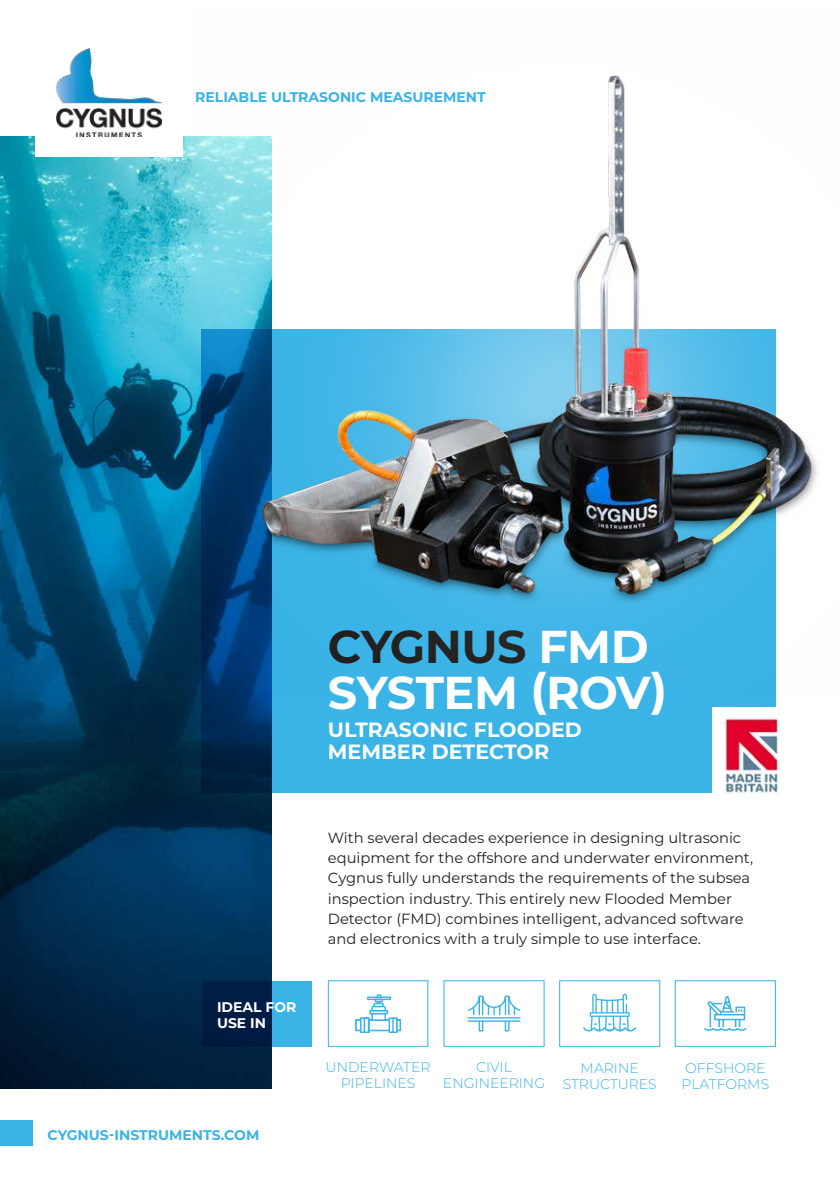
<style>
.page{position:relative;width:840px;height:1191px;background:#fff}
.page>*{position:absolute;margin:0;border:0;box-sizing:border-box;transform-origin:0 0}
.t1{font:700 46px/45.6px "Montserrat";letter-spacing:-.015em;color:#fff}
.t2{font:700 20.6px/22px "Montserrat";color:#fff}
.t3{font:14.6px/20px "Montserrat";color:#221f1f}
.t4{font:300 14px/16px "Montserrat";color:#3ab3e7;text-align:center}
.t5{font:700 14px "Montserrat";color:#3ab3e7}
.t6{font:700 14px/16px "Montserrat";color:#fff}
.s1{color:#221f1f}
</style>
<div class="page">
<img style="left:0;top:136px;width:271px;height:953px">
<div style="left:35px;top:36px;width:148px;height:121px;background:#fff"></div>
<img style="left:57px;top:48px;width:104px;height:89px">
<div style="left:0;top:1120px;width:33px;height:25px;background:#3ab3e7"></div>
<div style="left:201px;top:329px;width:574px;height:463px;background:#3ab3e7"></div>
<div style="left:712px;top:707px;width:69px;height:91px;background:#fff"></div>
<img style="left:724px;top:711px;width:56px;height:84px">
<svg style="left:202px;top:980px;width:109px;height:66px;background:#15527d"></svg>
<div style="left:443px;top:980px;width:101px;height:66px;border:1px solid #3ab3e7"></div>
<div style="left:559px;top:980px;width:101px;height:66px;border:1px solid #3ab3e7"></div>
<div style="left:674px;top:980px;width:101px;height:66px;border:1px solid #3ab3e7"></div>
<svg style="left:583px;top:993px;width:54px;height:39px"></svg>
<svg style="left:704px;top:996px;width:43px;height:35px"></svg>
<svg style="left:467px;top:995px;width:54px;height:37px"></svg>
<div style="left:328px;top:980px;width:100px;height:66px;border:1px solid #3ab3e7"></div>
<div style="left:355px;top:1019px;width:45px;height:12px;background:#fff;border:1px solid #3ab3e7"></div>
<svg style="left:371px;top:1014px;width:15px;height:6px"></svg>
<svg style="left:369px;top:1010px;width:19px;height:4px"></svg>
<div style="left:367px;top:996px;width:24px;height:4px;border:1px solid #3ab3e7"></div>
<svg style="left:370px;top:994px;width:16px;height:18px"></svg>
<div style="left:360px;top:1017px;width:9px;height:16px;background:#fff;border:1px solid #3ab3e7"></div>
<svg style="left:363px;top:1017px;width:6px;height:16px"></svg>
<div style="left:388px;top:1017px;width:9px;height:16px;background:#fff;border:1px solid #3ab3e7"></div>
<svg style="left:392px;top:1017px;width:5px;height:16px"></svg>
<img style="left:189px;top:75px;width:628px;height:622px">
<p class="t5" style="left:195px;top:91px;width:292px">RELIABLE ULTRASONIC MEASUREMENT</p>
<h1 class="t1" style="left:328px;top:626px;width:341px"><span class="s1">CYGNUS</span> FMD<br>SYSTEM (ROV)</h1>
<h2 class="t2" style="left:328px;top:719px;width:255px">ULTRASONIC FLOODED<br>MEMBER DETECTOR</h2>
<p class="t6" style="left:217px;top:999px;width:81px">IDEAL FOR<br>USE IN</p>
<p class="t5" style="left:48px;top:1128px;width:213px">CYGNUS-INSTRUMENTS.COM</p>
<p class="t3" style="left:328px;top:829px;width:426px">With several decades experience in designing ultrasonic equipment for the offshore and underwater environment, Cygnus fully understands the requirements of the subsea inspection industry. This entirely new Flooded Member Detector (FMD) combines intelligent, advanced software and electronics with a truly simple to use interface.</p>
<p class="t4" style="left:325px;top:1060px;width:106px">UNDERWATER<br>PIPELINES</p>
<p class="t4" style="left:443px;top:1060px;width:104px">CIVIL<br>ENGINEERING</p>
<p class="t4" style="left:562px;top:1060px;width:95px">MARINE<br>STRUCTURES</p>
<p class="t4" style="left:681px;top:1060px;width:89px;text-align:left">OFFSHORE<br>PLATFORMS</p>
</div>
